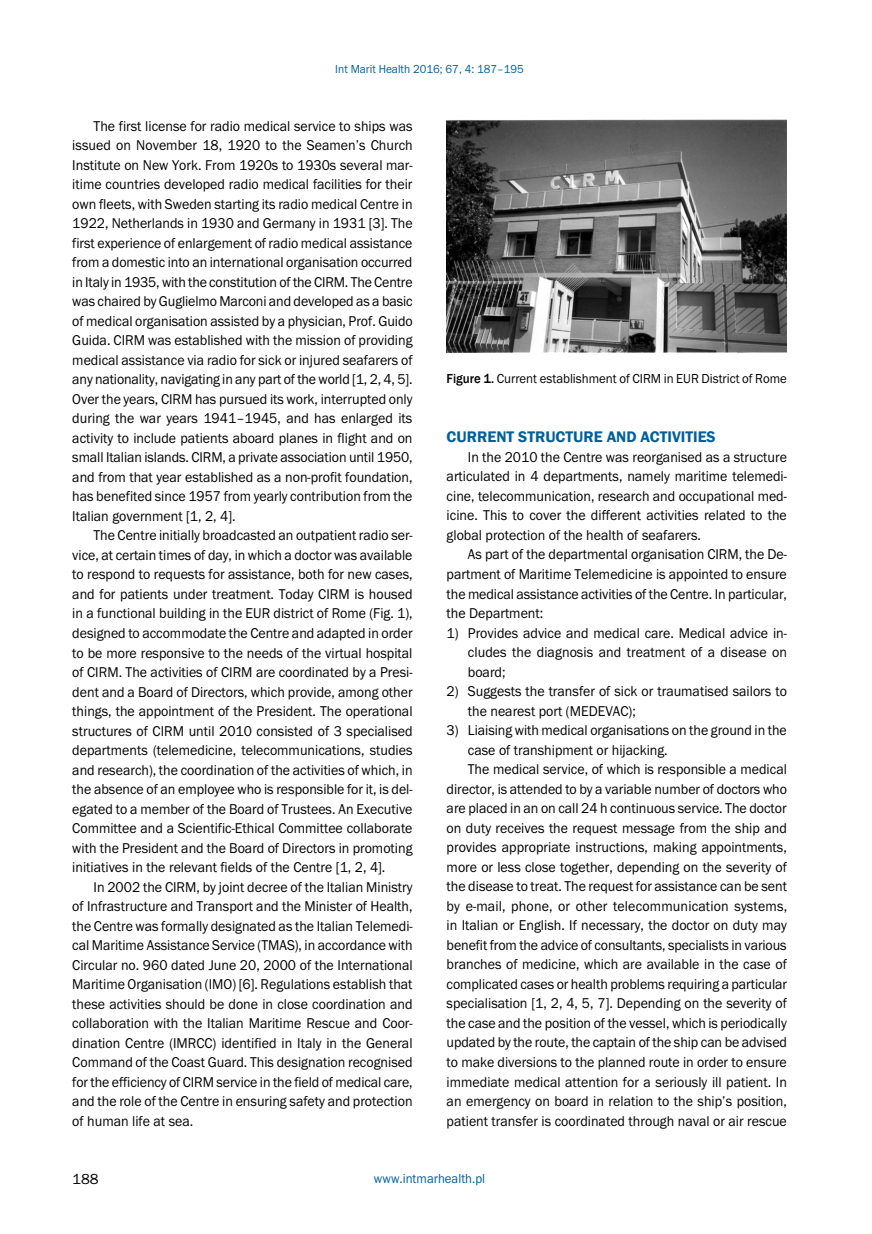
<style>
.page{position:relative;width:872px;height:1234px;background:#fff}
.page>*{position:absolute;margin:0;border:0;box-sizing:border-box;transform-origin:0 0}
.t1{font:600 15.75px "Franklin Gothic";color:#00609c}
.t2{font:15px "Franklin Got Itc TEE";color:#000}
.t3{font:14.7px/19.5px "Franklin Got Itc TEE";color:#000;text-align:justify;scale:.95 1}
.t4{font:13.5px "Franklin Got Itc TEE";color:#000;scale:.95 1}
.t5{font:13.5px "Franklin Got Itc TEE";color:#00609c;scale:.95 1}
.t6{font:12px "Franklin Got Itc TEE";color:#00609c;scale:.95 1}
.s1{font-family:"Franklin Gothic";font-weight:500}
</style>
<div class="page">
<img style="left:446px;top:119px;width:341px;height:233px">
<p class="t6" style="left:335px;top:62px;width:200px">Int Marit Health 2016; 67, 4: 187–195</p>
<p class="t3" style="left:72px;top:116px;width:360px;text-indent:21px">The first license for radio medical service to ships was issued on November 18, 1920 to the Seamen’s Church Institute on New York. From 1920s to 1930s several mar&shy;itime countries developed radio medical facilities for their own fleets, with Sweden starting its radio medical Centre in 1922, Netherlands in 1930 and Germany in 1931 [3]. The first experience of enlargement of radio medical assistance from a domestic into an international organisation occurred in Italy in 1935, with the constitution of the CIRM. The Centre was chaired by Guglielmo Marconi and developed as a basic of medical organisation assisted by a physician, Prof. Guido Guida. CIRM was established with the mission of providing medical assistance via radio for sick or injured seafarers of any nationality, navigating in any part of the world [1, 2, 4, 5].<br>Over the years, CIRM has pursued its work, interrupted only during the war years 1941–1945, and has enlarged its activity to include patients aboard planes in flight and on small Italian islands. CIRM, a private association until 1950, and from that year established as a non-profit foundation, has benefited since 1957 from yearly contribution from the Italian government [1, 2, 4].</p>
<p class="t3" style="left:72px;top:526px;width:360px;text-indent:21px">The Centre initially broadcasted an outpatient radio ser&shy;vice, at certain times of day, in which a doctor was available to respond to requests for assistance, both for new cases, and for patients under treatment. Today CIRM is housed in a functional building in the EUR district of Rome (Fig. 1), designed to accommodate the Centre and adapted in order to be more responsive to the needs of the virtual hospital of CIRM. The activities of CIRM are coordinated by a Presi&shy;dent and a Board of Directors, which provide, among other things, the appointment of the President. The operational structures of CIRM until 2010 consisted of 3 specialised departments (telemedicine, telecommunications, studies and research), the coordination of the activities of which, in the absence of an employee who is responsible for it, is del&shy;egated to a member of the Board of Trustees. An Executive Committee and a Scientific-Ethical Committee collaborate with the President and the Board of Directors in promoting initiatives in the relevant fields of the Centre [1, 2, 4].</p>
<p class="t3" style="left:72px;top:877px;width:360px;text-indent:21px">In 2002 the CIRM, by joint decree of the Italian Ministry of Infrastructure and Transport and the Minister of Health, the Centre was formally designated as the Italian Telemedi&shy;cal Maritime Assistance Service (TMAS), in accordance with Circular no. 960 dated June 20, 2000 of the International Maritime Organisation (IMO) [6]. Regulations establish that these activities should be done in close coordination and collaboration with the Italian Maritime Rescue and Coor&shy;dination Centre (IMRCC) identified in Italy in the General Command of the Coast Guard. This designation recognised for the efficiency of CIRM service in the field of medical care, and the role of the Centre in ensuring safety and protection of human life at sea.</p>
<p class="t4" style="left:446px;top:371px;width:360px"><span class="s1">Figure 1.</span> Current establishment of CIRM in EUR District of Rome</p>
<p class="t1" style="left:446px;top:427px;width:21px">CURREN</p>
<p class="t1" style="left:506px;top:427px;width:40px">T STRUC</p>
<p class="t1" style="left:565px;top:427px;width:19px">TURE</p>
<p class="t1" style="left:606px;top:427px;width:11px">AND</p>
<p class="t1" style="left:640px;top:427px;width:61px">ACTIVITIES</p>
<p class="t3" style="left:446px;top:447px;width:360px;text-indent:21px">In the 2010 the Centre was reorganised as a structure articulated in 4 departments, namely maritime telemedi&shy;cine, telecommunication, research and occupational med&shy;icine. This to cover the different activities related to the global protection of the health of seafarers.</p>
<p class="t3" style="left:446px;top:545px;width:360px;text-indent:21px">As part of the departmental organisation CIRM, the De&shy;partment of Maritime Telemedicine is appointed to ensure the medical assistance activities of the Centre. In particular, the Department:</p>
<p class="t3" style="left:468px;top:623px;width:337px;text-indent:-21px">1) Provides advice and medical care. Medical advice in&shy;cludes the diagnosis and treatment of a disease on board;</p>
<p class="t3" style="left:468px;top:681px;width:337px;text-indent:-21px">2) Suggests the transfer of sick or traumatised sailors to the nearest port (MEDEVAC);</p>
<p class="t3" style="left:446px;top:720px;width:359px">3) Liaising with medical organisations on the ground in the</p>
<p class="t3" style="left:468px;top:740px;width:212px">case of transhipment or hijacking.</p>
<p class="t3" style="left:468px;top:759px;width:337px">The medical service, of which is responsible a medical</p>
<p class="t3" style="left:446px;top:779px;width:360px">director, is attended to by a variable number of doctors who</p>
<p class="t3" style="left:446px;top:798px;width:359px">are placed in an on call 24 h continuous service. The doctor</p>
<p class="t3" style="left:446px;top:818px;width:359px">on duty receives the request message from the ship and</p>
<p class="t3" style="left:446px;top:837px;width:360px">provides appropriate instructions, making appointments,</p>
<p class="t3" style="left:446px;top:857px;width:360px">more or less close together, depending on the severity of</p>
<p class="t3" style="left:446px;top:876px;width:360px">the disease to treat. The request for assistance can be sent</p>
<p class="t3" style="left:446px;top:896px;width:360px">by e-mail, phone, or other telecommunication systems,</p>
<p class="t3" style="left:446px;top:915px;width:360px">in Italian or English. If necessary, the doctor on duty may</p>
<p class="t3" style="left:446px;top:935px;width:359px">benefit from the advice of consultants, specialists in various</p>
<p class="t3" style="left:446px;top:954px;width:360px">branches of medicine, which are available in the case of</p>
<p class="t3" style="left:446px;top:974px;width:360px">complicated cases or health problems requiring a particular</p>
<p class="t3" style="left:446px;top:993px;width:360px">specialisation [1, 2, 4, 5, 7]. Depending on the severity of</p>
<p class="t3" style="left:446px;top:1013px;width:359px">the case and the position of the vessel, which is periodically</p>
<p class="t3" style="left:446px;top:1032px;width:360px">updated by the route, the captain of the ship can be advised</p>
<p class="t3" style="left:446px;top:1052px;width:360px">to make diversions to the planned route in order to ensure</p>
<p class="t3" style="left:446px;top:1071px;width:360px">immediate medical attention for a seriously ill patient. In</p>
<p class="t3" style="left:446px;top:1091px;width:359px">an emergency on board in relation to the ship’s position,</p>
<p class="t3" style="left:446px;top:1110px;width:360px">patient transfer is coordinated through naval or air rescue</p>
<p class="t2" style="left:72px;top:1170px;width:28px">188</p>
<p class="t5" style="left:374px;top:1170px;width:119px">www.intmarhealth.pl</p>
</div>
